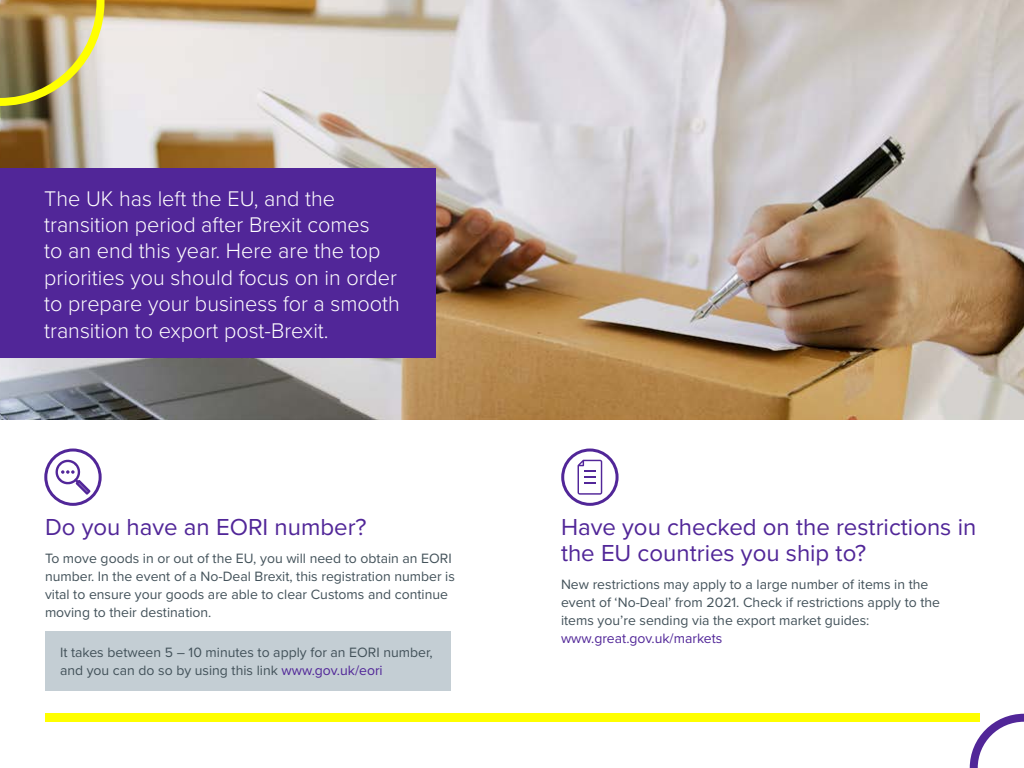
<style>
.page{position:relative;width:1024px;height:768px;background:#fff}
.page>*{position:absolute;margin:0;border:0;box-sizing:border-box;transform-origin:0 0}
.t1{font:24px/26px "Proxima Nova";color:#512698}
.t2{font:300 22px/26.4px "Proxima Nova";color:#fff}
.t3{font:14px/18px "Proxima Nova";color:#43525a}
.t4{font:14px "Proxima Nova";color:#512698}
.s1{color:#512698}
</style>
<div class="page">
<img style="left:0;top:0;width:1024px;height:420px">
<div style="left:45px;top:714px;width:935px;height:8px;background:#ff0"></div>
<svg style="left:54px;top:459px;width:37px;height:36px"></svg>
<div style="left:44px;top:449px;width:58px;height:57px;border:3px solid #512698;border-radius:50%"></div>
<div style="left:561px;top:449px;width:58px;height:57px;border:3px solid #512698;border-radius:50%"></div>
<svg style="left:578px;top:460px;width:24px;height:35px"></svg>
<div style="left:0;top:168px;width:436px;height:190px;background:#512698"></div>
<div style="left:45px;top:631px;width:406px;height:59px;background:#c4ced4"></div>
<img style="left:0;top:0;width:105px;height:106px">
<svg style="left:970px;top:714px;width:54px;height:54px"></svg>
<h2 class="t2" style="left:44px;top:184px;width:357px">The UK has left the EU, and the transition period after Brexit comes<br>to an end this year. Here are the top priorities you should focus on in order to prepare your business for a smooth transition to export post-Brexit.</h2>
<h1 class="t1" style="left:45px;top:513px;width:323px">Do you have an EORI number?</h1>
<p class="t3" style="left:45px;top:549px;width:411px">To move goods in or out of the EU, you will need to obtain an EORI number. In the event of a No-Deal Brexit, this registration number is vital to ensure your goods are able to clear Customs and continue moving to their destination.</p>
<p class="t3" style="left:60px;top:643px;width:374px">It takes between 5 – 10 minutes to apply for an EORI number, and you can do so by using this link <span class="s1">www.gov.uk/eori</span></p>
<h1 class="t1" style="left:561px;top:513px;width:417px">Have you checked on the restrictions in the EU countries you ship to?</h1>
<p class="t3" style="left:561px;top:575px;width:381px">New restrictions may apply to a large number of items in the event of ‘No-Deal’ from 2021. Check if restrictions apply to the items you’re sending via the export market guides:</p>
<p class="t4" style="left:561px;top:628px;width:163px">www.great.gov.uk/markets</p>
</div>
